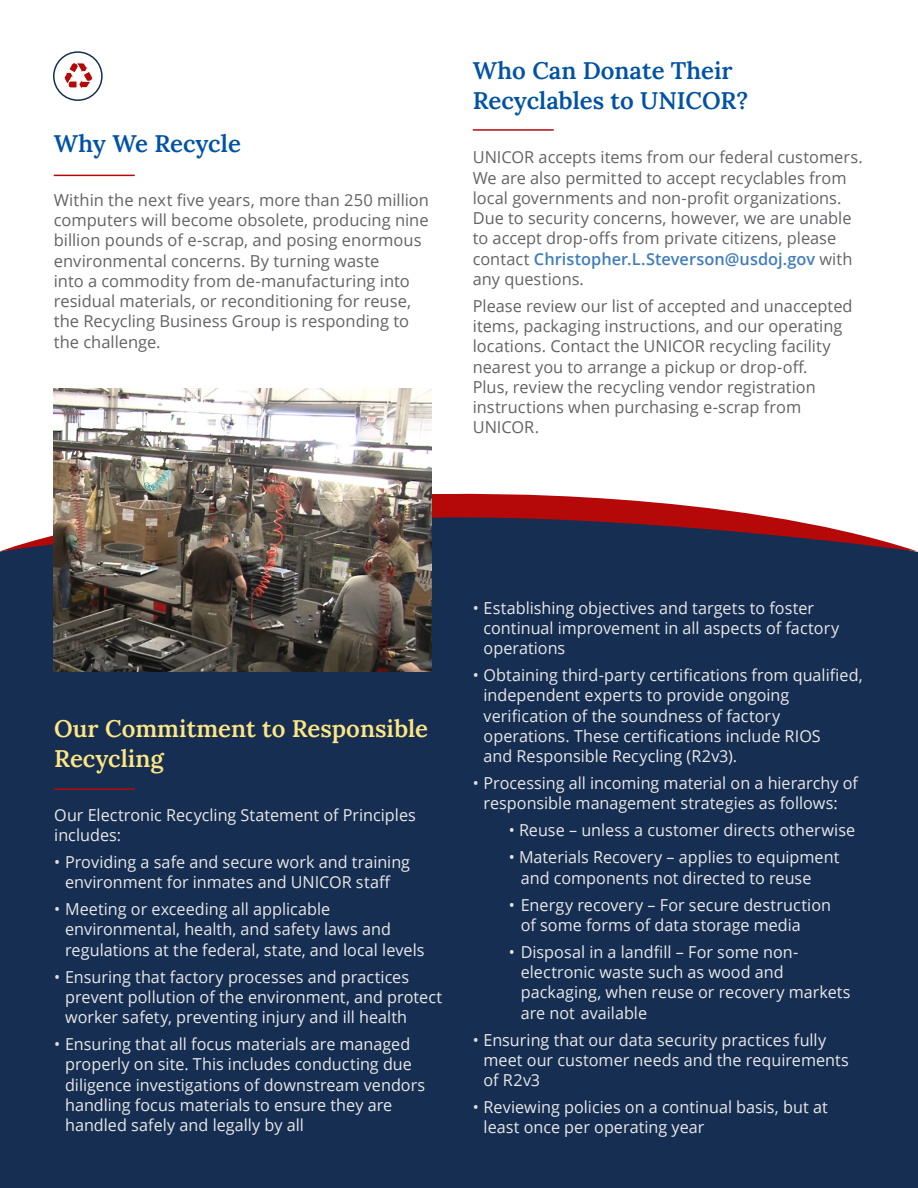
<style>
.page{position:relative;width:918px;height:1188px;background:#fff}
.page>*{position:absolute;margin:0;border:0;box-sizing:border-box;transform-origin:0 0}
.Subhead{font:600 24px/30px "Lora";color:#0052a5}
.Subhead-2{font:600 24px/30px "Lora";color:#fee685}
.Body{font:16.5px/20.2px "Open Sans";color:#e8e8e8}
.Body-2{font:16.5px/20.2px "Open Sans";color:#636366}
.s1{font-weight:600;color:#407dbb}
.s2{color:#e0e0e0}
</style>
<div class="page">
<div style="left:0;top:551px;width:918px;height:637px;background:#162e51"></div>
<svg style="left:1px;top:489px;width:915px;height:62px"></svg>
<img style="left:54px;top:389px;width:378px;height:283px">
<div style="left:53px;top:51px;width:50px;height:50px;border:2px solid #162e51;border-radius:50%"></div>
<hr style="left:54px;top:175px;width:81px;height:1px;background:#b50909">
<hr style="left:473px;top:129px;width:81px;height:2px;background:#b50909">
<hr style="left:54px;top:788px;width:81px;height:2px;background:#b50909">
<svg style="left:64px;top:62px;width:29px;height:26px"></svg>
<p class="Subhead" style="left:54px;top:127px;width:189px">Why We Recycle</p>
<p class="Body-2" style="left:54px;top:189px;width:377px">Within the next five years, more than 250 million computers will become obsolete, producing nine billion pounds of e-scrap, and posing enormous environmental concerns. By turning waste<br>into a commodity from de-manufacturing into residual materials, or reconditioning for reuse, the Recycling Business Group is responding to the challenge.</p>
<p class="Subhead" style="left:473px;top:54px;width:277px">Who Can Donate Their<br>Recyclables to UNICOR?</p>
<p class="Body-2" style="left:473px;top:147px;width:392px">UNICOR accepts items from our federal customers.<br>We are also permitted to accept recyclables from local governments and non-profit organizations.<br>Due to security concerns, however, we are unable to accept drop-offs from private citizens, please contact <span class="s1">Christopher.L.Steverson@usdoj.gov</span> with any questions.</p>
<p class="Body-2" style="left:473px;top:295px;width:381px">Please review our list of accepted and unaccepted items, packaging instructions, and our operating locations. Contact the UNICOR recycling facility nearest you to arrange a pickup or drop-off.<br>Plus, review the recycling vendor registration instructions when purchasing e-scrap from UNICOR.</p>
<p class="Subhead-2" style="left:54px;top:711px;width:375px">Our Commitment to Responsible<br>Recycling</p>
<p class="Body" style="left:54px;top:804px;width:363px">Our Electronic Recycling Statement of Principles includes:</p>
<p class="Body" style="left:54px;top:851px;width:357px;text-align:center"><span class="s2">•</span> Providing a safe and secure work and training environment for inmates and UNICOR staff</p>
<p class="Body" style="left:65px;top:899px;width:361px;text-indent:-11px"><span class="s2">•</span> Meeting or exceeding all applicable environmental, health, and safety laws and regulations at the federal, state, and local levels</p>
<p class="Body" style="left:65px;top:966px;width:379px;text-indent:-11px"><span class="s2">•</span> Ensuring that factory processes and practices prevent pollution of the environment, and protect worker safety, preventing injury and ill health</p>
<p class="Body" style="left:65px;top:1034px;width:362px;text-indent:-11px"><span class="s2">•</span> Ensuring that all focus materials are managed properly on site. This includes conducting due diligence investigations of downstream vendors handling focus materials to ensure they are handled safely and legally by all</p>
<p class="Body" style="left:484px;top:597px;width:357px;text-indent:-11px"><span class="s2">•</span> Establishing objectives and targets to foster continual improvement in all aspects of factory operations</p>
<p class="Body" style="left:484px;top:664px;width:381px;text-indent:-11px"><span class="s2">•</span> Obtaining third-party certifications from qualified, independent experts to provide ongoing verification of the soundness of factory operations. These certifications include RIOS<br>and Responsible Recycling (R2v3).</p>
<p class="Body" style="left:473px;top:772px;width:387px;text-align:center"><span class="s2">•</span> Processing all incoming material on a hierarchy of responsible management strategies as follows:</p>
<p class="Body" style="left:509px;top:820px;width:348px">• Reuse – unless a customer directs otherwise</p>
<p class="Body" style="left:521px;top:847px;width:320px;text-indent:-12px">• Materials Recovery – applies to equipment and components not directed to reuse</p>
<p class="Body" style="left:521px;top:894px;width:312px;text-indent:-12px">• Energy recovery – For secure destruction of some forms of data storage media</p>
<p class="Body" style="left:521px;top:941px;width:331px;text-indent:-12px">• Disposal in a landfill – For some non&shy;electronic waste such as wood and packaging, when reuse or recovery markets are not available</p>
<p class="Body" style="left:484px;top:1029px;width:367px;text-indent:-11px"><span class="s2">•</span> Ensuring that our data security practices fully meet our customer needs and the requirements of R2v3</p>
<p class="Body" style="left:484px;top:1096px;width:346px;text-indent:-11px"><span class="s2">•</span> Reviewing policies on a continual basis, but at least once per operating year</p>
</div>
